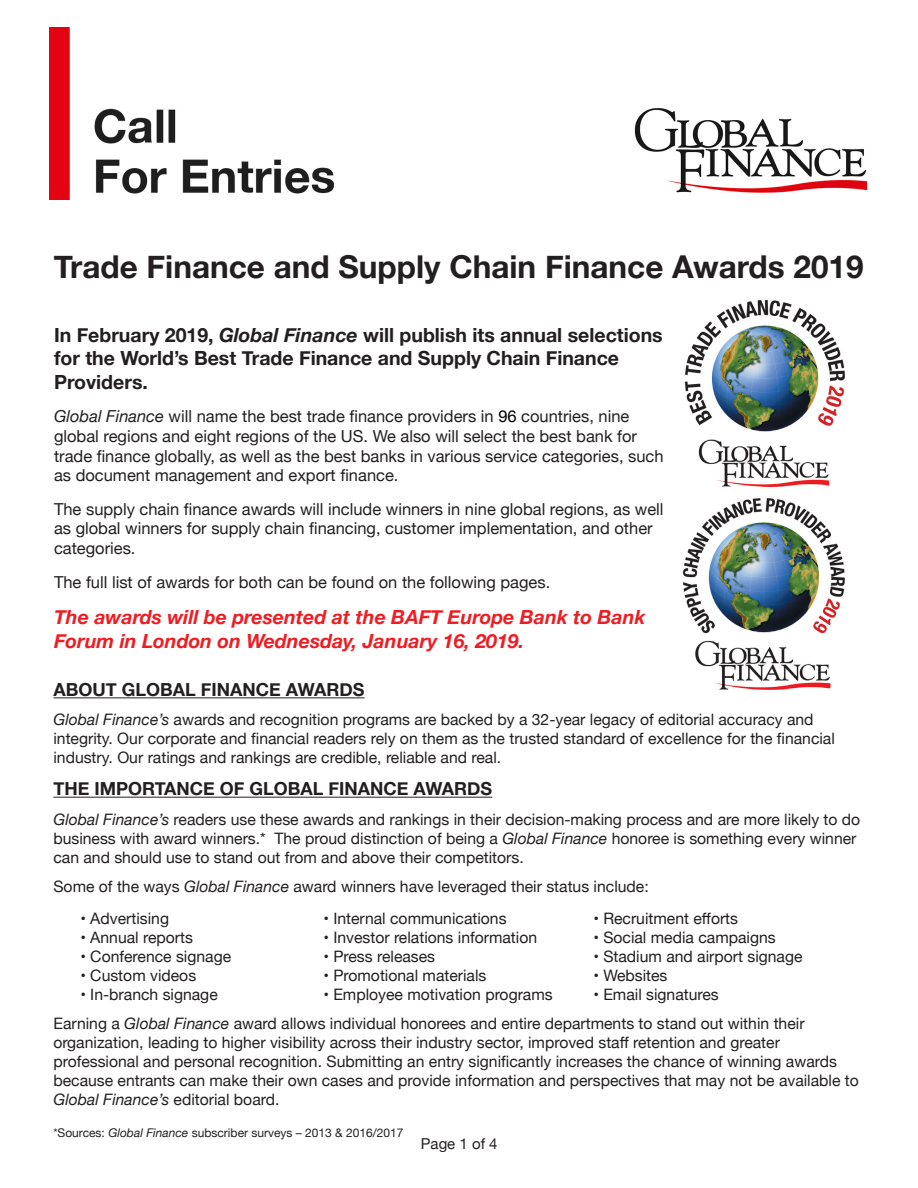
<style>
.page{position:relative;width:918px;height:1188px;background:#fff}
.page>*{position:absolute;margin:0;border:0;box-sizing:border-box;transform-origin:0 0}
.t1{font:700 31.5px "Helvetica Neue";color:#231f20}
.t2{font:700 19.5px/23.4px "Helvetica Neue";color:#231f20}
.t3{font:italic 700 19.5px/23.4px "Helvetica Neue";color:#ee1d23}
.t4{font:700 18px "Helvetica Neue";color:#231f20}
.t5{font:16.5px/19.8px "Helvetica Neue";color:#231f20}
.t6{font:15.75px/18.9px "Helvetica Neue";color:#231f20}
.t7{font:15px "Helvetica Neue";color:#231f20}
.t8{font:12px "Helvetica Neue";color:#231f20}
.s1{font-style:italic}
.s2{color:#000}
</style>
<div class="page">
<hr style="left:53px;top:697px;width:312px;height:1px;background:#231f20">
<hr style="left:53px;top:797px;width:439px;height:1px;background:#231f20">
<img style="left:50px;top:27px;width:818px;height:173px">
<img style="left:684px;top:299px;width:161px;height:188px">
<img style="left:682px;top:498px;width:163px;height:192px">
<p class="t1" style="left:54px;top:242px;width:811px">Trade Finance and Supply Chain Finance Awards 2019</p>
<p class="t2" style="left:54px;top:324px;width:610px">In February 2019, <span class="s1">Global Finance</span> will publish its annual selections for the World’s Best Trade Finance and Supply Chain Finance<br>Providers.</p>
<p class="t5" style="left:54px;top:407px;width:611px"><span class="s1">Global Finance</span> will name the best trade finance providers in <span class="s2">96</span> countries, nine global regions and eight regions of the US. We also will select the best bank for trade finance globally, as well as the best banks in various service categories, such as document management and export finance.</p>
<p class="t5" style="left:54px;top:500px;width:611px">The supply chain finance awards will include winners in nine global regions, as well as global winners for supply chain financing, customer implementation, and other categories.</p>
<p class="t5" style="left:54px;top:573px;width:498px">The full list of awards for both can be found on the following pages.</p>
<p class="t3" style="left:54px;top:606px;width:593px">The awards will be presented at the BAFT Europe Bank to Bank<br>Forum in London on Wednesday, January 16, 2019.</p>
<p class="t4" style="left:53px;top:676px;width:313px">ABOUT GLOBAL FINANCE AWARDS</p>
<p class="t6" style="left:53px;top:711px;width:783px"><span class="s1">Global Finance’s</span> awards and recognition programs are backed by a 32-year legacy of editorial accuracy and integrity. Our corporate and financial readers rely on them as the trusted standard of excellence for the financial industry. Our ratings and rankings are credible, reliable and real.</p>
<p class="t4" style="left:53px;top:775px;width:440px">THE IMPORTANCE OF GLOBAL FINANCE AWARDS</p>
<p class="t6" style="left:53px;top:811px;width:808px"><span class="s1">Global Finance’s</span> readers use these awards and rankings in their decision-making process and are more likely to do business with award winners.* The proud distinction of being a <span class="s1">Global Finance</span> honoree is something every winner can and should use to stand out from and above their competitors.</p>
<p class="t6" style="left:53px;top:878px;width:597px">Some of the ways <span class="s1">Global Finance</span> award winners have leveraged their status include:</p>
<p class="t6" style="left:80px;top:910px;width:90px">• Advertising</p>
<p class="t6" style="left:323px;top:910px;width:185px">• Internal communications</p>
<p class="t6" style="left:593px;top:910px;width:146px">• Recruitment efforts</p>
<p class="t6" style="left:80px;top:929px;width:114px">• Annual reports</p>
<p class="t6" style="left:323px;top:929px;width:215px">• Investor relations information</p>
<p class="t6" style="left:593px;top:929px;width:184px">• Social media campaigns</p>
<p class="t6" style="left:80px;top:948px;width:152px">• Conference signage</p>
<p class="t6" style="left:323px;top:948px;width:113px">• Press releases</p>
<p class="t6" style="left:593px;top:948px;width:211px">• Stadium and airport signage</p>
<p class="t6" style="left:80px;top:967px;width:117px">• Custom videos</p>
<p class="t6" style="left:323px;top:967px;width:165px">• Promotional materials</p>
<p class="t6" style="left:593px;top:967px;width:76px">• Websites</p>
<p class="t6" style="left:80px;top:986px;width:139px">• In-branch signage</p>
<p class="t6" style="left:323px;top:986px;width:231px">• Employee motivation programs</p>
<p class="t6" style="left:593px;top:986px;width:127px">• Email signatures</p>
<p class="t6" style="left:53px;top:1015px;width:807px">Earning a <span class="s1">Global Finance</span> award allows individual honorees and entire departments to stand out within their organization, leading to higher visibility across their industry sector, improved staff retention and greater professional and personal recognition. Submitting an entry significantly increases the chance of winning awards because entrants can make their own cases and provide information and perspectives that may not be available to <span class="s1">Global Finance’s</span> editorial board.</p>
<p class="t8" style="left:53px;top:1124px;width:352px">*Sources: <span class="s1">Global Finance</span> subscriber surveys – 2013 &amp; 2016/2017</p>
<p class="t7" style="left:421px;top:1133px;width:78px">Page 1 of 4</p>
</div>
